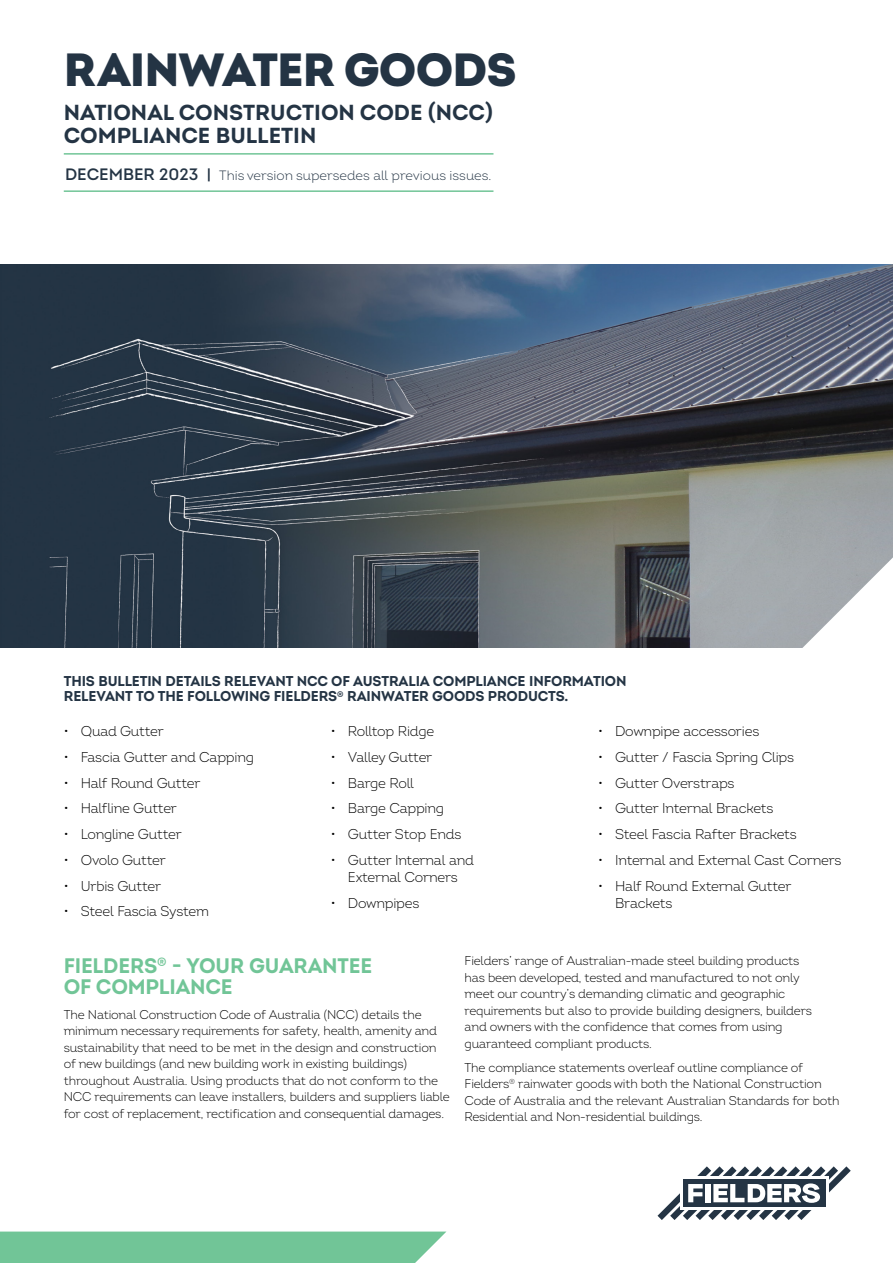
<style>
.page{position:relative;width:893px;height:1263px;background:#fff}
.page>*{position:absolute;margin:0;border:0;box-sizing:border-box;transform-origin:0 0}
.t1{font:900 46.5px "Intro";letter-spacing:-.02em;color:#243444}
.t2{font:700 21.75px/22.5px "Intro";color:#243444}
.t3{font:700 21px/21px "Intro";letter-spacing:-.01em;color:#71c597}
.t4{font:300 14.25px/17.2px "Intro";letter-spacing:-.015em;color:#000;text-align:center}
.t5{font:700 14.25px/15.3px "Intro";letter-spacing:-.01em;color:#243444}
.t6{font:300 13.5px "Intro";color:#243444}
.t7{font:300 12.75px/16.5px "Intro";letter-spacing:-.015em;color:#000}
.s1{font-weight:600;font-size:16.5px}
</style>
<div class="page">
<img style="left:0;top:264px;width:893px;height:384px">
<svg style="left:657px;top:1166px;width:194px;height:54px"></svg>
<hr style="left:64px;top:153px;width:429px;height:2px;background:#71c597">
<hr style="left:64px;top:190px;width:429px;height:2px;background:#71c597">
<svg style="left:795px;top:531px;width:98px;height:117px"></svg>
<div style="left:0;top:1231px;width:446px;height:32px;background:#71c597"></div>
<h1 class="t1" style="left:64px;top:40px;width:454px">RAINWATER GOODS</h1>
<h2 class="t2" style="left:64px;top:101px;width:430px">NATIONAL CONSTRUCTION CODE (NCC)<br>COMPLIANCE BULLETIN</h2>
<p class="t6" style="left:65px;top:167px;width:428px"><span class="s1">DECEMBER 2023 |</span> This version supersedes all previous issues.</p>
<p class="t5" style="left:64px;top:673px;width:564px">THIS BULLETIN DETAILS RELEVANT NCC OF AUSTRALIA COMPLIANCE INFORMATION<br>RELEVANT TO THE FOLLOWING FIELDERS<sup>®</sup> RAINWATER GOODS PRODUCTS.</p>
<p class="t4" style="left:64px;top:722px;width:102px">• Quad Gutter</p>
<p class="t4" style="left:64px;top:748px;width:192px">• Fascia Gutter and Capping</p>
<p class="t4" style="left:64px;top:774px;width:138px">• Half Round Gutter</p>
<p class="t4" style="left:64px;top:800px;width:115px">• Halfline Gutter</p>
<p class="t4" style="left:64px;top:825px;width:120px">• Longline Gutter</p>
<p class="t4" style="left:64px;top:851px;width:104px">• Ovolo Gutter</p>
<p class="t4" style="left:64px;top:877px;width:99px">• Urbis Gutter</p>
<p class="t4" style="left:64px;top:903px;width:147px">• Steel Fascia System</p>
<p class="t4" style="left:331px;top:722px;width:105px">• Rolltop Ridge</p>
<p class="t4" style="left:331px;top:748px;width:103px">• Valley Gutter</p>
<p class="t4" style="left:331px;top:774px;width:84px">• Barge Roll</p>
<p class="t4" style="left:331px;top:800px;width:115px">• Barge Capping</p>
<p class="t4" style="left:331px;top:825px;width:132px">• Gutter Stop Ends</p>
<p class="t4" style="left:331px;top:851px;width:144px">• Gutter Internal and<br>External Corners</p>
<p class="t4" style="left:331px;top:894px;width:90px">• Downpipes</p>
<p class="t4" style="left:598px;top:722px;width:163px">• Downpipe accessories</p>
<p class="t4" style="left:598px;top:748px;width:197px">• Gutter / Fascia Spring Clips</p>
<p class="t4" style="left:598px;top:774px;width:138px">• Gutter Overstraps</p>
<p class="t4" style="left:598px;top:800px;width:177px">• Gutter Internal Brackets</p>
<p class="t4" style="left:598px;top:825px;width:200px">• Steel Fascia Rafter Brackets</p>
<p class="t4" style="left:598px;top:851px;width:245px">• Internal and External Cast Corners</p>
<p class="t4" style="left:615px;top:877px;width:178px;text-align:left;text-indent:-17px">• Half Round External Gutter<br>Brackets</p>
<h3 class="t3" style="left:64px;top:955px;width:310px">FIELDERS<sup>®</sup> - YOUR GUARANTEE<br>OF COMPLIANCE</h3>
<p class="t7" style="left:64px;top:1006px;width:387px">The National Construction Code of Australia (NCC) details the minimum necessary requirements for safety, health, amenity and sustainability that need to be met in the design and construction of new buildings (and new building work in existing buildings) throughout Australia. Using products that do not conform to the NCC requirements can leave installers, builders and suppliers liable for cost of replacement, rectification and consequential damages.</p>
<p class="t7" style="left:465px;top:952px;width:349px">Fielders’ range of Australian-made steel building products has been developed, tested and manufactured to not only meet our country’s demanding climatic and geographic requirements but also to provide building designers, builders and owners with the confidence that comes from using guaranteed compliant products.</p>
<p class="t7" style="left:465px;top:1059px;width:376px">The compliance statements overleaf outline compliance of Fielders<sup>®</sup> rainwater goods with both the National Construction Code of Australia and the relevant Australian Standards for both Residential and Non-residential buildings.</p>
</div>
